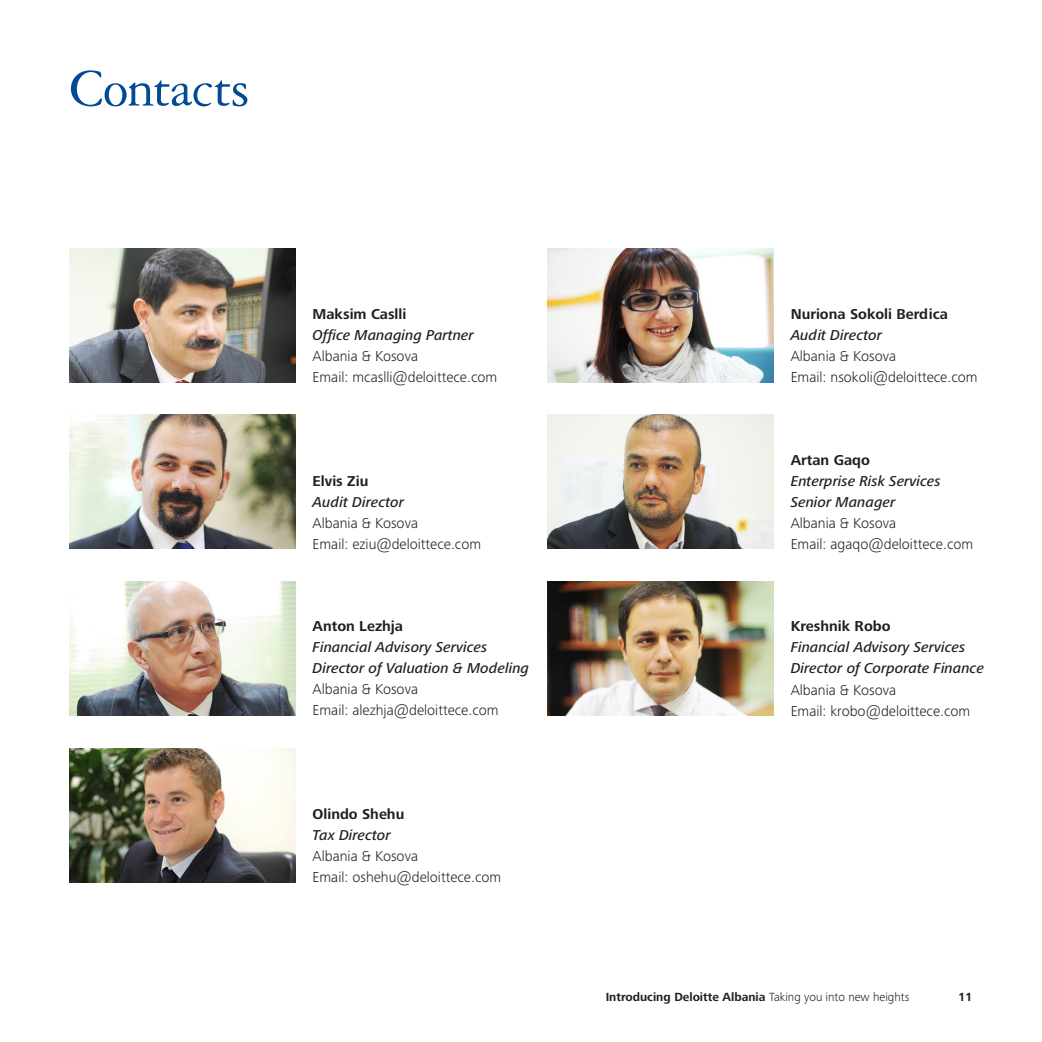
<style>
.page{position:relative;width:1042px;height:1042px;background:#fff}
.page>*{position:absolute;margin:0;border:0;box-sizing:border-box;transform-origin:0 0}
.t1{font:56px "Garamond 3 LT Pro";letter-spacing:-.015em;color:#014a94}
.t2{font:300 14.88px "Frutiger Next Pro";color:#231f20}
.t3{font:italic 500 14.88px "Frutiger Next Pro";color:#231f20}
.t4{font:700 14.88px "Frutiger Next Pro";color:#231f20}
.t5{font:700 12.25px "Frutiger Next Pro";color:#231f20}
.s1{font-weight:300}
</style>
<div class="page">
<img style="left:69px;top:248px;width:226px;height:134px">
<img style="left:69px;top:415px;width:226px;height:134px">
<img style="left:547px;top:248px;width:226px;height:134px">
<img style="left:547px;top:415px;width:226px;height:134px">
<img style="left:547px;top:581px;width:226px;height:134px">
<img style="left:69px;top:748px;width:226px;height:134px">
<img style="left:69px;top:581px;width:226px;height:134px">
<p class="t1" style="left:69px;top:58px;width:182px">Contacts</p>
<p class="t4" style="left:313px;top:306px;width:95px">Maksim Caslli</p>
<p class="t3" style="left:313px;top:327px;width:163px">Office Managing Partner</p>
<p class="t2" style="left:313px;top:348px;width:107px">Albania &amp; Kosova</p>
<p class="t2" style="left:313px;top:369px;width:186px">Email: mcaslli@deloittece.com</p>
<p class="t4" style="left:313px;top:472px;width:57px">Elvis Ziu</p>
<p class="t3" style="left:313px;top:493px;width:93px">Audit Director</p>
<p class="t2" style="left:313px;top:514px;width:107px">Albania &amp; Kosova</p>
<p class="t2" style="left:313px;top:535px;width:170px">Email: eziu@deloittece.com</p>
<p class="t4" style="left:313px;top:617px;width:92px">Anton Lezhja</p>
<p class="t3" style="left:313px;top:638px;width:176px">Financial Advisory Services</p>
<p class="t3" style="left:313px;top:659px;width:218px">Director of Valuation &amp; Modeling</p>
<p class="t2" style="left:313px;top:680px;width:107px">Albania &amp; Kosova</p>
<p class="t2" style="left:313px;top:701px;width:188px">Email: alezhja@deloittece.com</p>
<p class="t4" style="left:313px;top:806px;width:93px">Olindo Shehu</p>
<p class="t3" style="left:313px;top:827px;width:80px">Tax Director</p>
<p class="t2" style="left:313px;top:848px;width:107px">Albania &amp; Kosova</p>
<p class="t2" style="left:313px;top:869px;width:190px">Email: oshehu@deloittece.com</p>
<p class="t4" style="left:790px;top:306px;width:159px">Nuriona Sokoli Berdica</p>
<p class="t3" style="left:790px;top:327px;width:93px">Audit Director</p>
<p class="t2" style="left:790px;top:348px;width:107px">Albania &amp; Kosova</p>
<p class="t2" style="left:790px;top:369px;width:188px">Email: nsokoli@deloittece.com</p>
<p class="t4" style="left:790px;top:451px;width:81px">Artan Gaqo</p>
<p class="t3" style="left:790px;top:472px;width:151px">Enterprise Risk Services</p>
<p class="t3" style="left:790px;top:493px;width:106px">Senior Manager</p>
<p class="t2" style="left:790px;top:514px;width:107px">Albania &amp; Kosova</p>
<p class="t2" style="left:790px;top:535px;width:184px">Email: agaqo@deloittece.com</p>
<p class="t4" style="left:790px;top:618px;width:101px">Kreshnik Robo</p>
<p class="t3" style="left:790px;top:639px;width:176px">Financial Advisory Services</p>
<p class="t3" style="left:790px;top:660px;width:195px">Director of Corporate Finance</p>
<p class="t2" style="left:790px;top:681px;width:107px">Albania &amp; Kosova</p>
<p class="t2" style="left:790px;top:702px;width:181px">Email: krobo@deloittece.com</p>
<p class="t5" style="left:606px;top:990px;width:305px">Introducing Deloitte Albania <span class="s1">Taking you into new heights</span></p>
<p class="t5" style="left:958px;top:990px;width:16px">11</p>
</div>
